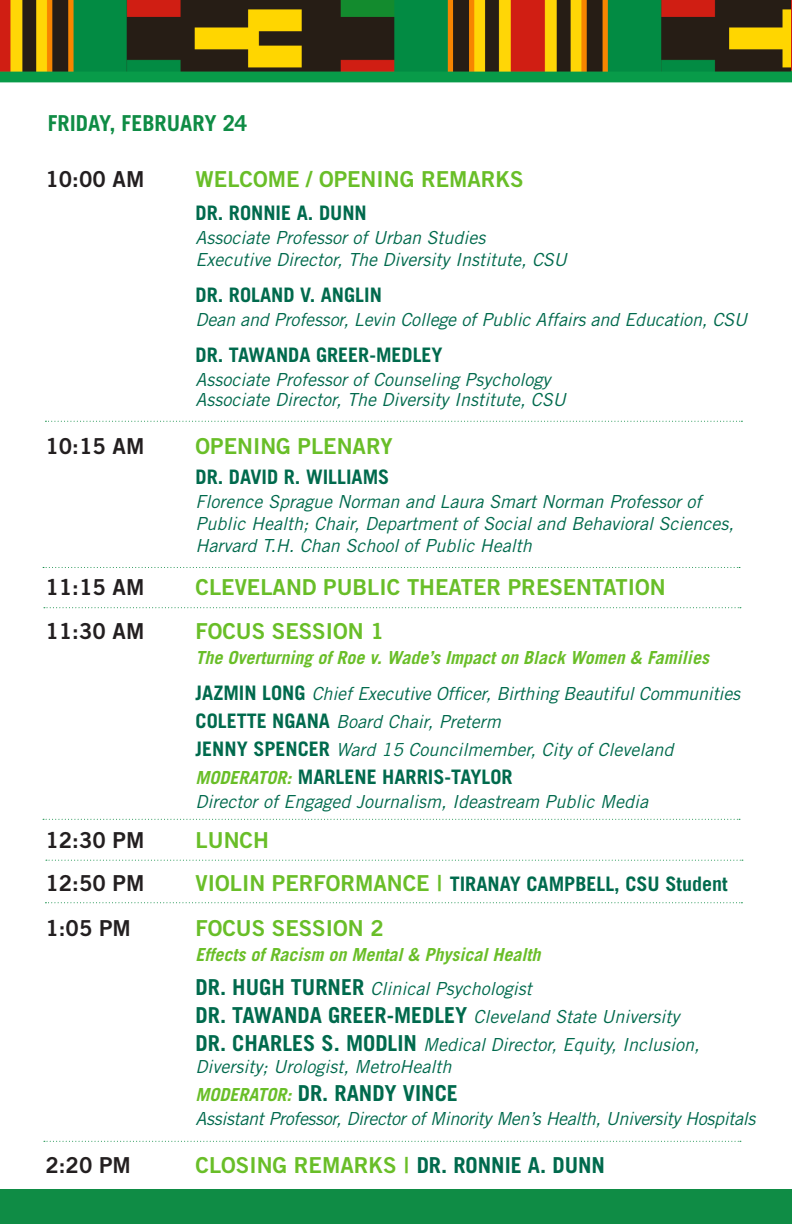
<style>
.page{position:relative;width:792px;height:1224px;background:#fff}
.page>*{position:absolute;margin:0;border:0;box-sizing:border-box;transform-origin:0 0}
.t1{font:22px "Trade Gothic LT Std Bd 2";color:#69be28}
.t2{font:22px "Trade Gothic LT Std Bd 2";color:#231f20}
.t3{font:700 22px "Trade Gothic LT Std";color:#006a4d}
.t4{font:700 22px "Trade Gothic LT Std";color:#0f8c45}
.t5{font:700 20px "Trade Gothic LT Std";color:#006a4d}
.t6{font:italic 18px/22px "Trade Gothic LT Std";color:#006a4d}
.t7{font:italic 700 18px "Trade Gothic LT Std";color:#69be28}
.t8{font:italic 18px "Trade Gothic LT Std";letter-spacing:-.02em;color:#006a4d}
.s1{font-weight:700;font-style:normal;font-size:20px}
.s2{font-style:italic;font-size:18px;color:#69be28}
.s3{font-family:"Trade Gothic LT Std Bd 2";font-weight:400;font-size:22px;color:#69be28}
.s4{font-weight:700;font-style:normal;font-size:22px}
.s5{font-family:"Trade Gothic LT Std";font-weight:700;color:#006a4d}
</style>
<div class="page">
<div style="left:0;top:1189px;width:792px;height:35px;background:#0f8c45"></div>
<img style="left:0;top:0;width:792px;height:82px">
<svg style="left:45px;top:421px;width:697px;height:1px"></svg>
<svg style="left:43px;top:567px;width:697px;height:1px"></svg>
<svg style="left:44px;top:607px;width:697px;height:1px"></svg>
<svg style="left:43px;top:819px;width:697px;height:1px"></svg>
<svg style="left:46px;top:860px;width:697px;height:1px"></svg>
<svg style="left:45px;top:902px;width:697px;height:1px"></svg>
<svg style="left:44px;top:1141px;width:697px;height:1px"></svg>
<p class="t4" style="left:48px;top:110px;width:201px">FRIDAY, FEBRUARY 24</p>
<p class="t2" style="left:45px;top:166px;width:100px">10:00 AM</p>
<p class="t1" style="left:196px;top:166px;width:330px">WELCOME / OPENING REMARKS</p>
<p class="t5" style="left:196px;top:201px;width:173px">DR. RONNIE A. DUNN</p>
<p class="t6" style="left:196px;top:227px;width:291px">Associate Professor of Urban Studies</p>
<p class="t6" style="left:196px;top:249px;width:373px">Executive Director, The Diversity Institute, CSU</p>
<p class="t5" style="left:196px;top:283px;width:188px">DR. ROLAND V. ANGLIN</p>
<p class="t6" style="left:196px;top:309px;width:553px">Dean and Professor, Levin College of Public Affairs and Education, CSU</p>
<p class="t5" style="left:196px;top:343px;width:249px">DR. TAWANDA GREER-MEDLEY</p>
<p class="t6" style="left:196px;top:369px;width:356px">Associate Professor of Counseling Psychology</p>
<p class="t6" style="left:196px;top:389px;width:372px">Associate Director, The Diversity Institute, CSU</p>
<p class="t2" style="left:45px;top:432px;width:100px">10:15 AM</p>
<p class="t1" style="left:196px;top:432px;width:198px">OPENING PLENARY</p>
<p class="t5" style="left:196px;top:465px;width:195px">DR. DAVID R. WILLIAMS</p>
<p class="t6" style="left:196px;top:491px;width:540px">Florence Sprague Norman and Laura Smart Norman Professor of<br>Public Health; Chair, Department of Social and Behavioral Sciences,<br>Harvard T.H. Chan School of Public Health</p>
<p class="t2" style="left:45px;top:574px;width:100px">11:15 AM</p>
<p class="t1" style="left:196px;top:574px;width:471px">CLEVELAND PUBLIC THEATER PRESENTATION</p>
<p class="t2" style="left:45px;top:617px;width:100px">11:30 AM</p>
<p class="t1" style="left:196px;top:617px;width:190px">FOCUS SESSION 1</p>
<p class="t7" style="left:196px;top:646px;width:515px">The Overturning of Roe v. Wade’s Impact on Black Women &amp; Families</p>
<p class="t6" style="left:196px;top:682px;width:546px"><span class="s1">JAZMIN LONG</span> Chief Executive Officer, Birthing Beautiful Communities</p>
<p class="t6" style="left:196px;top:710px;width:307px"><span class="s1">COLETTE NGANA</span> Board Chair, Preterm</p>
<p class="t6" style="left:196px;top:738px;width:479px"><span class="s1">JENNY SPENCER</span> Ward 15 Councilmember, City of Cleveland</p>
<p class="t5" style="left:196px;top:764px;width:319px"><span class="s2">MODERATOR:</span> MARLENE HARRIS-TAYLOR</p>
<p class="t6" style="left:196px;top:790px;width:454px">Director of Engaged Journalism, Ideastream Public Media</p>
<p class="t2" style="left:45px;top:826px;width:100px">12:30 PM</p>
<p class="t1" style="left:196px;top:826px;width:75px">LUNCH</p>
<p class="t2" style="left:45px;top:869px;width:100px">12:50 PM</p>
<p class="t5" style="left:196px;top:872px;width:534px"><span class="s3">VIOLIN PERFORMANCE |</span> TIRANAY CAMPBELL, CSU Student</p>
<p class="t2" style="left:45px;top:915px;width:87px">1:05 PM</p>
<p class="t1" style="left:196px;top:915px;width:190px">FOCUS SESSION 2</p>
<p class="t7" style="left:196px;top:943px;width:347px">Effects of Racism on Mental &amp; Physical Health</p>
<p class="t6" style="left:196px;top:978px;width:338px"><span class="s4">DR. HUGH TURNER</span> Clinical Psychologist</p>
<p class="t6" style="left:196px;top:1006px;width:485px"><span class="s4">DR. TAWANDA GREER-MEDLEY</span> Cleveland State University</p>
<p class="t6" style="left:196px;top:1034px;width:506px"><span class="s4">DR. CHARLES S. MODLIN</span> Medical Director, Equity, Inclusion,</p>
<p class="t6" style="left:196px;top:1056px;width:257px">Diversity; Urologist, MetroHealth</p>
<p class="t3" style="left:196px;top:1079px;width:264px"><span class="s2">MODERATOR:</span> DR. RANDY VINCE</p>
<p class="t8" style="left:196px;top:1107px;width:561px">Assistant Professor, Director of Minority Men’s Health, University Hospitals</p>
<p class="t2" style="left:45px;top:1152px;width:87px">2:20 PM</p>
<p class="t1" style="left:196px;top:1152px;width:411px">CLOSING REMARKS | <span class="s5">DR. RONNIE A. DUNN</span></p>
</div>
